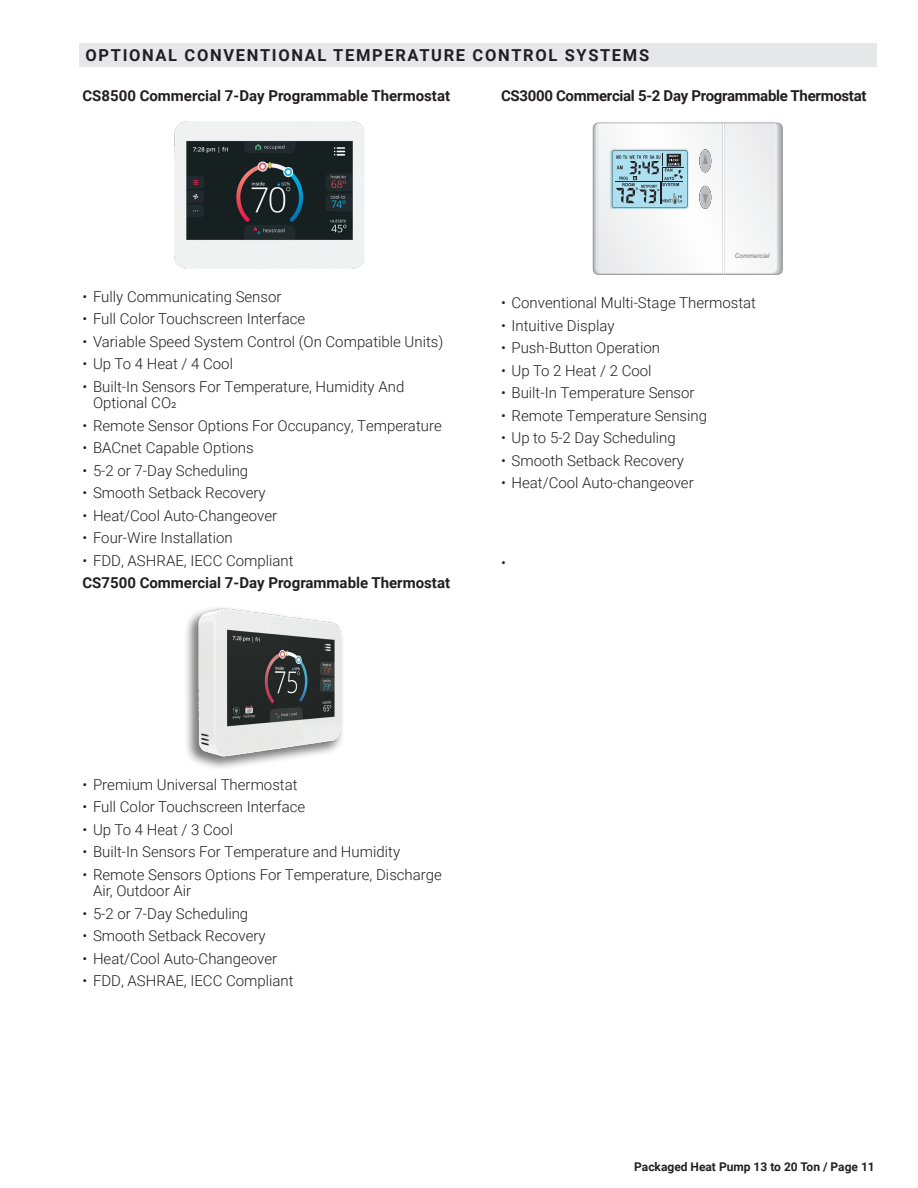
<style>
.page{position:relative;width:918px;height:1188px;background:#fff}
.page>*{position:absolute;margin:0;border:0;box-sizing:border-box;transform-origin:0 0}
.Roboto_Head_11_-_TOC_LEFT{font:700 16.5px "Roboto";letter-spacing:.1em;color:#231f20}
.t1{font:300 15px/16.5px "Roboto";color:#231f20}
.Roboto_Bold_Body_Text{font:700 15px "Roboto";color:#231f20}
.Roboto_Bold_Body_Text-2{font:700 15px "Roboto";letter-spacing:-.02em;color:#231f20}
.t2{font:700 12px "Roboto";color:#231f20}
.t3{font:italic 6.45px "Arial";color:#72746e}
.t4{font:700 2.7px "Arial";color:#fff;scale:1.09 1}
</style>
<div class="page">
<img style="left:174px;top:122px;width:190px;height:147px">
<div style="left:184px;top:605px;width:161px;height:166px;background:#231f20;opacity:.6"></div>
<img style="left:198px;top:608px;width:142px;height:148px">
<svg style="left:593px;top:122px;width:190px;height:153px"></svg>
<div style="left:80px;top:44px;width:798px;height:23px;background:#e6e7e9"></div>
<p class="Roboto_Head_11_-_TOC_LEFT" style="left:86px;top:44px;width:565px">OPTIONAL CONVENTIONAL TEMPERATURE CONTROL SYSTEMS</p>
<p class="Roboto_Bold_Body_Text" style="left:82px;top:85px;width:369px">CS8500 Commercial 7-Day Programmable Thermostat</p>
<p class="t1" style="left:82px;top:288px;width:201px">• Fully Communicating Sensor</p>
<p class="t1" style="left:82px;top:310px;width:224px">• Full Color Touchscreen Interface</p>
<p class="t1" style="left:82px;top:333px;width:362px">• Variable Speed System Control (On Compatible Units)</p>
<p class="t1" style="left:82px;top:355px;width:152px">• Up To 4 Heat / 4 Cool</p>
<p class="t1" style="left:93px;top:378px;width:313px;text-indent:-10px">• Built-In Sensors For Temperature, Humidity And<br>Optional CO2</p>
<p class="t1" style="left:82px;top:417px;width:361px">• Remote Sensor Options For Occupancy, Temperature</p>
<p class="t1" style="left:82px;top:439px;width:173px">• BACnet Capable Options</p>
<p class="t1" style="left:82px;top:462px;width:167px">• 5-2 or 7-Day Scheduling</p>
<p class="t1" style="left:82px;top:484px;width:185px">• Smooth Setback Recovery</p>
<p class="t1" style="left:82px;top:507px;width:196px">• Heat/Cool Auto-Changeover</p>
<p class="t1" style="left:82px;top:529px;width:152px">• Four-Wire Installation</p>
<p class="t1" style="left:82px;top:552px;width:213px">• FDD, ASHRAE, IECC Compliant</p>
<p class="Roboto_Bold_Body_Text" style="left:82px;top:572px;width:369px">CS7500 Commercial 7-Day Programmable Thermostat</p>
<p class="Roboto_Bold_Body_Text-2" style="left:501px;top:85px;width:367px">CS3000 Commercial 5-2 Day Programmable Thermostat</p>
<p class="t4" style="left:669px;top:154px;width:10px">MAINT</p>
<p class="t3" style="left:735px;top:252px;width:36px">Commercial</p>
<p class="t1" style="left:501px;top:294px;width:257px">• Conventional Multi-Stage Thermostat</p>
<p class="t1" style="left:501px;top:316px;width:115px">• Intuitive Display</p>
<p class="t1" style="left:501px;top:339px;width:161px">• Push-Button Operation</p>
<p class="t1" style="left:501px;top:361px;width:152px">• Up To 2 Heat / 2 Cool</p>
<p class="t1" style="left:501px;top:384px;width:195px">• Built-In Temperature Sensor</p>
<p class="t1" style="left:501px;top:406px;width:208px">• Remote Temperature Sensing</p>
<p class="t1" style="left:501px;top:429px;width:176px">• Up to 5-2 Day Scheduling</p>
<p class="t1" style="left:501px;top:451px;width:185px">• Smooth Setback Recovery</p>
<p class="t1" style="left:501px;top:474px;width:194px">• Heat/Cool Auto-changeover</p>
<p class="t1" style="left:501px;top:554px;width:6px">•</p>
<p class="t1" style="left:82px;top:775px;width:217px">• Premium Universal Thermostat</p>
<p class="t1" style="left:82px;top:798px;width:224px">• Full Color Touchscreen Interface</p>
<p class="t1" style="left:82px;top:820px;width:152px">• Up To 4 Heat / 3 Cool</p>
<p class="t1" style="left:82px;top:843px;width:319px">• Built-In Sensors For Temperature and Humidity</p>
<p class="t1" style="left:93px;top:865px;width:351px;text-indent:-10px">• Remote Sensors Options For Temperature, Discharge<br>Air, Outdoor Air</p>
<p class="t1" style="left:82px;top:904px;width:167px">• 5-2 or 7-Day Scheduling</p>
<p class="t1" style="left:82px;top:927px;width:185px">• Smooth Setback Recovery</p>
<p class="t1" style="left:82px;top:949px;width:196px">• Heat/Cool Auto-Changeover</p>
<p class="t1" style="left:82px;top:972px;width:213px">• FDD, ASHRAE, IECC Compliant</p>
<p class="t2" style="left:634px;top:1158px;width:242px">Packaged Heat Pump 13 to 20 Ton / Page 11</p>
</div>
